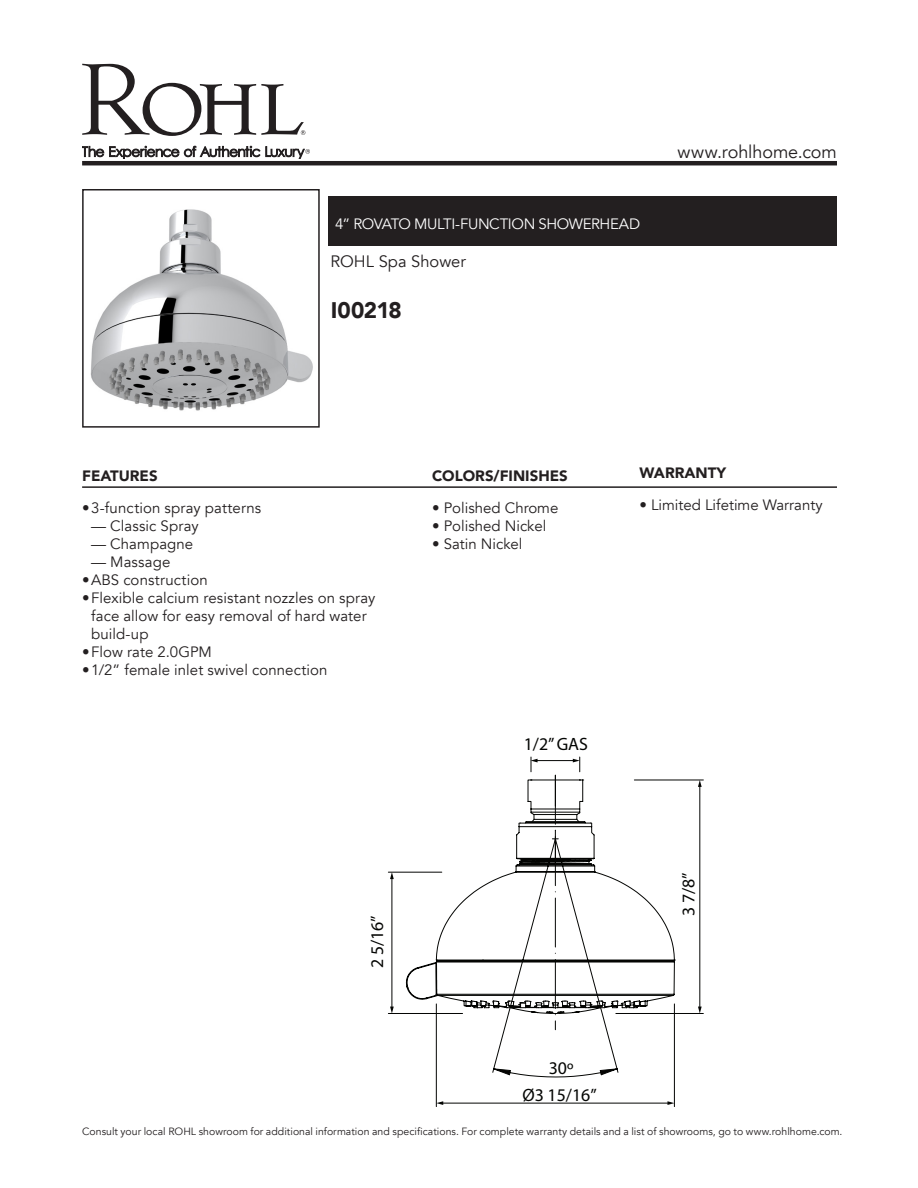
<style>
.page{position:relative;width:918px;height:1188px;background:#fff}
.page>*{position:absolute;margin:0;border:0;box-sizing:border-box;transform-origin:0 0}
.Product_Info_Nest{font:900 22.5px "Avenir";letter-spacing:-.02em;color:#231f20}
.t1{font:18px "Avenir";letter-spacing:-.005em;color:#231f20}
.t2{font:17.85px "Myriad Pro";color:#040503}
.t3{font:16.5px "Avenir";color:#231f20}
.Product_Info_Nest-2{font:15px "Avenir";letter-spacing:.005em;color:#231f20}
.Product_Title_Bar{font:15px "Avenir";letter-spacing:-.025em;color:#fff}
.t4{font:900 15px "Avenir";color:#231f20}
.t5{font:10.5px "Avenir";color:#231f20}
</style>
<div class="page">
<svg style="left:82px;top:146px;width:178px;height:13px"></svg>
<svg style="left:82px;top:64px;width:223px;height:72px"></svg>
<svg style="left:266px;top:146px;width:44px;height:13px"></svg>
<hr style="left:82px;top:161px;width:755px;height:4px;background:#231f20">
<div style="left:328px;top:196px;width:509px;height:50px;background:#231f20"></div>
<img style="left:90px;top:209px;width:223px;height:202px">
<div style="left:82px;top:189px;width:238px;height:239px;border:2px solid #231f20"></div>
<hr style="left:82px;top:486px;width:755px;height:2px;background:#231f20">
<hr style="left:699px;top:786px;width:1px;height:222px;background:#040503">
<svg style="left:698px;top:1007px;width:4px;height:6px"></svg>
<svg style="left:698px;top:781px;width:4px;height:6px"></svg>
<hr style="left:634px;top:780px;width:69px;height:1px;background:#040503">
<hr style="left:616px;top:1013px;width:87px;height:1px;background:#040503">
<hr style="left:392px;top:878px;width:1px;height:130px;background:#040503">
<svg style="left:390px;top:873px;width:4px;height:6px"></svg>
<svg style="left:390px;top:1007px;width:4px;height:6px"></svg>
<hr style="left:388px;top:1013px;width:75px;height:1px;background:#040503">
<hr style="left:388px;top:872px;width:54px;height:1px;background:#040503">
<hr style="left:442px;top:1103px;width:227px;height:1px;background:#040503">
<svg style="left:667px;top:1101px;width:7px;height:4px"></svg>
<svg style="left:437px;top:1101px;width:6px;height:4px"></svg>
<hr style="left:436px;top:1004px;width:1px;height:103px;background:#040503">
<hr style="left:674px;top:1004px;width:1px;height:103px;background:#040503">
<svg style="left:530px;top:756px;width:118px;height:25px"></svg>
<svg style="left:406px;top:871px;width:30px;height:142px"></svg>
<svg style="left:525px;top:775px;width:70px;height:47px"></svg>
<svg style="left:436px;top:822px;width:239px;height:256px"></svg>
<p class="Product_Title_Bar" style="left:335px;top:215px;width:307px">4” ROVATO MULTI-FUNCTION SHOWERHEAD</p>
<p class="t3" style="left:330px;top:251px;width:137px">ROHL Spa Shower</p>
<p class="Product_Info_Nest" style="left:331px;top:291px;width:72px">I00218</p>
<p class="t1" style="left:678px;top:141px;width:161px">www.rohlhome.com</p>
<p class="t4" style="left:82px;top:463px;width:77px">FEATURES</p>
<p class="Product_Info_Nest-2" style="left:82px;top:499px;width:181px">•3-function spray patterns</p>
<p class="Product_Info_Nest-2" style="left:91px;top:517px;width:109px">— Classic Spray</p>
<p class="Product_Info_Nest-2" style="left:91px;top:535px;width:104px">— Champagne</p>
<p class="Product_Info_Nest-2" style="left:91px;top:553px;width:81px">— Massage</p>
<p class="Product_Info_Nest-2" style="left:82px;top:571px;width:127px">•ABS construction</p>
<p class="Product_Info_Nest-2" style="left:82px;top:589px;width:295px">•Flexible calcium resistant nozzles on spray</p>
<p class="Product_Info_Nest-2" style="left:91px;top:607px;width:277px">face allow for easy removal of hard water</p>
<p class="Product_Info_Nest-2" style="left:91px;top:625px;width:59px">build-up</p>
<p class="Product_Info_Nest-2" style="left:82px;top:643px;width:131px">•Flow rate 2.0GPM</p>
<p class="Product_Info_Nest-2" style="left:82px;top:661px;width:247px">•1/2” female inlet swivel connection</p>
<p class="t4" style="left:432px;top:463px;width:137px">COLORS/FINISHES</p>
<p class="Product_Info_Nest-2" style="left:432px;top:499px;width:128px">• Polished Chrome</p>
<p class="Product_Info_Nest-2" style="left:432px;top:517px;width:116px">• Polished Nickel</p>
<p class="Product_Info_Nest-2" style="left:432px;top:535px;width:92px">• Satin Nickel</p>
<p class="t4" style="left:639px;top:460px;width:88px">WARRANTY</p>
<p class="Product_Info_Nest-2" style="left:639px;top:496px;width:185px">• Limited Lifetime Warranty</p>
<p class="t2" style="left:524px;top:733px;width:66px">1/2” GAS</p>
<p class="t2" style="left:366px;top:968px;width:54px;rotate:-90deg">2 5/16”</p>
<p class="t2" style="left:549px;top:1057px;width:26px">30º</p>
<p class="t2" style="left:522px;top:1084px;width:76px">Ø3 15/16”</p>
<p class="t2" style="left:677px;top:916px;width:45px;rotate:-90deg">3 7/8”</p>
<p class="t5" style="left:82px;top:1125px;width:762px">Consult your local ROHL showroom for additional information and specifications. For complete warranty details and a list of showrooms, go to www.rohlhome.com.</p>
</div>
